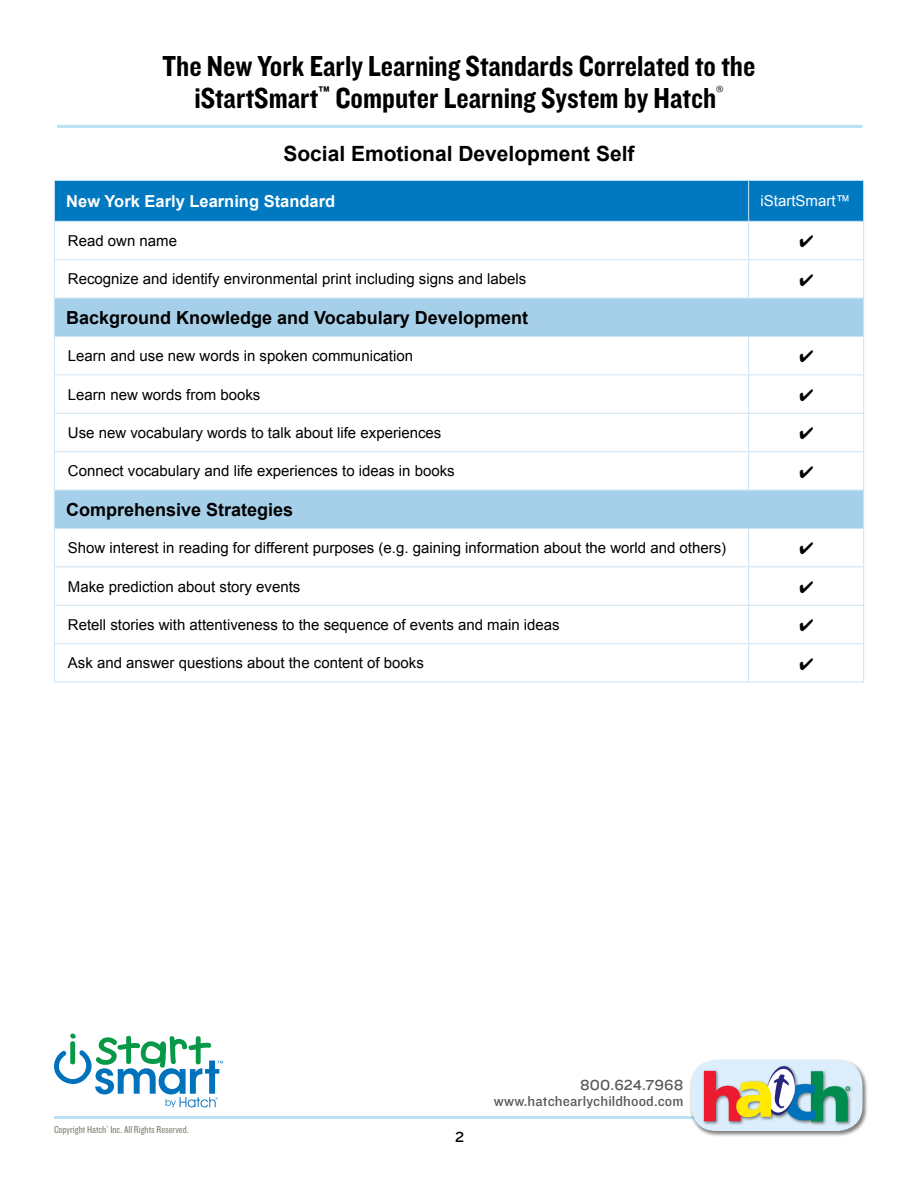
<style>
.page{position:relative;width:918px;height:1188px;background:#fff}
.page>*{position:absolute;margin:0;border:0;box-sizing:border-box;transform-origin:0 0}
.t1{font:30px/31.5px "Knockout 50 Welterweight";color:#000;text-align:center}
.t2{font:700 21px "Arial";color:#000}
.t3{font:700 18px "Arial";color:#000}
.t4{font:700 16.5px "Arial";color:#fff}
.t5{font:15px "Arial";color:#000}
.t6{font:15px "Knockout 31 Junior Middlewt";letter-spacing:.01em;color:#58595b}
.t7{font:15px "Knockout 32 Junior Cruisewt";letter-spacing:.01em;color:#58595b}
.t8{font:15px "Arial";color:#fff}
.t9{font:15px "Knockout 32 Junior Cruisewt";color:#000}
.t10{font:10.5px "Knockout 29 Junior Ltweight";color:#828c78}
</style>
<div class="page">
<svg style="left:54px;top:1033px;width:169px;height:74px"></svg>
<hr style="left:54px;top:1116px;width:805px;height:3px;background:#b9e0f7">
<hr style="left:57px;top:125px;width:806px;height:3px;background:#b9e0f7">
<div style="left:690px;top:1059px;width:178px;height:78px;background:#000;opacity:.5"></div>
<div style="left:691px;top:1060px;width:171px;height:71px;background:#dceefb;border-radius:25px"></div>
<div style="left:702px;top:1065px;width:152px;height:61px;background:#000;opacity:.5"></div>
<svg style="left:704px;top:1066px;width:146px;height:56px"></svg>
<div style="left:55px;top:181px;width:808px;height:40px;background:#0079c1"></div>
<svg style="left:55px;top:299px;width:808px;height:229px"></svg>
<hr style="left:54px;top:181px;width:1px;height:40px;background:#cce4f3">
<hr style="left:748px;top:181px;width:1px;height:40px;background:#cce4f3">
<hr style="left:863px;top:181px;width:1px;height:40px;background:#cce4f3">
<hr style="left:54px;top:221px;width:695px;height:1px;background:#cce4f3">
<hr style="left:54px;top:222px;width:1px;height:37px;background:#cce4f3">
<hr style="left:749px;top:221px;width:115px;height:1px;background:#cce4f3">
<hr style="left:748px;top:222px;width:1px;height:37px;background:#cce4f3">
<hr style="left:863px;top:222px;width:1px;height:37px;background:#cce4f3">
<hr style="left:54px;top:259px;width:695px;height:1px;background:#cce4f3">
<hr style="left:54px;top:260px;width:1px;height:38px;background:#cce4f3">
<hr style="left:749px;top:259px;width:115px;height:1px;background:#cce4f3">
<hr style="left:748px;top:260px;width:1px;height:38px;background:#cce4f3">
<hr style="left:863px;top:260px;width:1px;height:38px;background:#cce4f3">
<hr style="left:54px;top:298px;width:695px;height:1px;background:#cce4f3">
<hr style="left:54px;top:298px;width:1px;height:38px;background:#cce4f3">
<hr style="left:749px;top:298px;width:115px;height:1px;background:#cce4f3">
<hr style="left:863px;top:298px;width:1px;height:38px;background:#cce4f3">
<hr style="left:54px;top:336px;width:695px;height:1px;background:#cce4f3">
<hr style="left:54px;top:337px;width:1px;height:37px;background:#cce4f3">
<hr style="left:749px;top:336px;width:115px;height:1px;background:#cce4f3">
<hr style="left:748px;top:337px;width:1px;height:37px;background:#cce4f3">
<hr style="left:863px;top:337px;width:1px;height:37px;background:#cce4f3">
<hr style="left:54px;top:374px;width:695px;height:1px;background:#cce4f3">
<hr style="left:54px;top:375px;width:1px;height:38px;background:#cce4f3">
<hr style="left:749px;top:374px;width:115px;height:1px;background:#cce4f3">
<hr style="left:748px;top:375px;width:1px;height:38px;background:#cce4f3">
<hr style="left:863px;top:375px;width:1px;height:38px;background:#cce4f3">
<hr style="left:54px;top:413px;width:695px;height:1px;background:#cce4f3">
<hr style="left:54px;top:414px;width:1px;height:37px;background:#cce4f3">
<hr style="left:749px;top:413px;width:115px;height:1px;background:#cce4f3">
<hr style="left:748px;top:414px;width:1px;height:37px;background:#cce4f3">
<hr style="left:863px;top:414px;width:1px;height:37px;background:#cce4f3">
<hr style="left:54px;top:451px;width:695px;height:1px;background:#cce4f3">
<hr style="left:54px;top:452px;width:1px;height:38px;background:#cce4f3">
<hr style="left:749px;top:451px;width:115px;height:1px;background:#cce4f3">
<hr style="left:748px;top:452px;width:1px;height:38px;background:#cce4f3">
<hr style="left:863px;top:452px;width:1px;height:38px;background:#cce4f3">
<hr style="left:54px;top:490px;width:695px;height:1px;background:#cce4f3">
<hr style="left:54px;top:490px;width:1px;height:38px;background:#cce4f3">
<hr style="left:749px;top:490px;width:115px;height:1px;background:#cce4f3">
<hr style="left:863px;top:490px;width:1px;height:38px;background:#cce4f3">
<hr style="left:54px;top:528px;width:695px;height:1px;background:#cce4f3">
<hr style="left:54px;top:529px;width:1px;height:37px;background:#cce4f3">
<hr style="left:749px;top:528px;width:115px;height:1px;background:#cce4f3">
<hr style="left:748px;top:529px;width:1px;height:37px;background:#cce4f3">
<hr style="left:863px;top:529px;width:1px;height:37px;background:#cce4f3">
<hr style="left:54px;top:566px;width:695px;height:1px;background:#cce4f3">
<hr style="left:54px;top:567px;width:1px;height:38px;background:#cce4f3">
<hr style="left:749px;top:566px;width:115px;height:1px;background:#cce4f3">
<hr style="left:748px;top:567px;width:1px;height:38px;background:#cce4f3">
<hr style="left:863px;top:567px;width:1px;height:38px;background:#cce4f3">
<hr style="left:54px;top:605px;width:695px;height:1px;background:#cce4f3">
<hr style="left:54px;top:606px;width:1px;height:37px;background:#cce4f3">
<hr style="left:749px;top:605px;width:115px;height:1px;background:#cce4f3">
<hr style="left:748px;top:606px;width:1px;height:37px;background:#cce4f3">
<hr style="left:863px;top:606px;width:1px;height:37px;background:#cce4f3">
<hr style="left:54px;top:643px;width:695px;height:1px;background:#cce4f3">
<hr style="left:54px;top:644px;width:1px;height:38px;background:#cce4f3">
<hr style="left:749px;top:643px;width:115px;height:1px;background:#cce4f3">
<hr style="left:748px;top:644px;width:1px;height:38px;background:#cce4f3">
<hr style="left:863px;top:644px;width:1px;height:38px;background:#cce4f3">
<hr style="left:54px;top:682px;width:695px;height:1px;background:#cce4f3">
<hr style="left:749px;top:682px;width:115px;height:1px;background:#cce4f3">
<hr style="left:54px;top:180px;width:695px;height:1px;background:#cce4f3">
<hr style="left:749px;top:180px;width:115px;height:1px;background:#cce4f3">
<svg style="left:800px;top:350px;width:13px;height:13px"></svg>
<svg style="left:800px;top:389px;width:13px;height:12px"></svg>
<svg style="left:800px;top:427px;width:13px;height:12px"></svg>
<svg style="left:800px;top:466px;width:13px;height:12px"></svg>
<h1 class="t1" style="left:163px;top:50px;width:594px">The New York Early Learning Standards Correlated to the iStartSmart<sup>™</sup> Computer Learning System by Hatch<sup>®</sup></h1>
<h2 class="t2" style="left:283px;top:140px;width:353px">Social Emotional Development Self</h2>
<p class="t4" style="left:66px;top:190px;width:270px">New York Early Learning Standard</p>
<p class="t8" style="left:761px;top:191px;width:92px">iStartSmart™</p>
<p class="t5" style="left:68px;top:231px;width:111px">Read own name</p>
<p class="t5" style="left:68px;top:269px;width:460px">Recognize and identify environmental print including signs and labels</p>
<p class="t3" style="left:66px;top:306px;width:463px">Background Knowledge and Vocabulary Development</p>
<p class="t5" style="left:68px;top:346px;width:347px">Learn and use new words in spoken communication</p>
<p class="t5" style="left:68px;top:384px;width:194px">Learn new words from books</p>
<p class="t5" style="left:68px;top:423px;width:375px">Use new vocabulary words to talk about life experiences</p>
<p class="t5" style="left:68px;top:461px;width:388px">Connect vocabulary and life experiences to ideas in books</p>
<p class="t3" style="left:66px;top:498px;width:229px">Comprehensive Strategies</p>
<p class="t5" style="left:68px;top:538px;width:660px">Show interest in reading for different purposes (e.g. gaining information about the world and others)</p>
<p class="t5" style="left:68px;top:576px;width:234px">Make prediction about story events</p>
<p class="t5" style="left:68px;top:615px;width:493px">Retell stories with attentiveness to the sequence of events and main ideas</p>
<p class="t5" style="left:68px;top:653px;width:358px">Ask and answer questions about the content of books</p>
<p class="t10" style="left:54px;top:1123px;width:136px">Copyright Hatch<sup>®</sup> Inc. All Rights Reserved.</p>
<p class="t9" style="left:455px;top:1127px;width:11px">2</p>
<p class="t7" style="left:580px;top:1074px;width:105px">800.624.7968</p>
<p class="t6" style="left:494px;top:1091px;width:191px">www.hatchearlychildhood.com</p>
</div>
